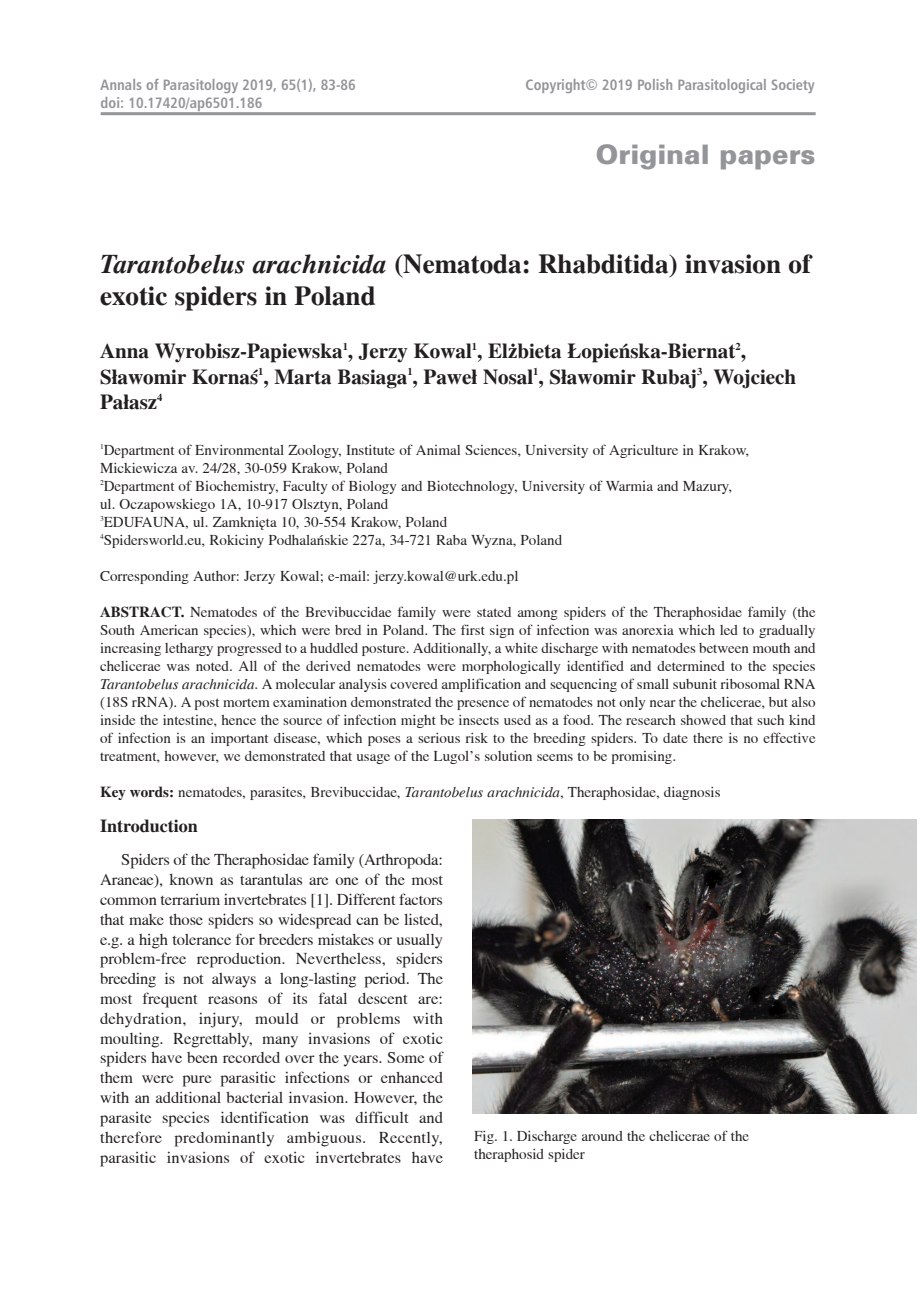
<style>
.page{position:relative;width:920px;height:1290px;background:#fff}
.page>*{position:absolute;margin:0;border:0;box-sizing:border-box;transform-origin:0 0}
.t1{font:700 27px/32.4px "Toronto";color:#231f20}
.t2{font:27px "USA Black";color:#939598}
.t3{font:700 21px/25.2px "Toronto";color:#231f20}
.t4{font:700 18px "Toronto";color:#231f20}
.t5{font:16.5px/19.8px "Toronto";letter-spacing:.005em;color:#231f20;text-align:justify}
.t6{font:15px/18px "Toronto";color:#231f20}
.t7{font:15px "Humnst 777 Cn PL Bold A";color:#939598}
.s1{font-style:italic}
.s2{font-weight:700}
</style>
<div class="page">
<hr style="left:101px;top:112px;width:715px;height:3px;background:#939598">
<img style="left:473px;top:819px;width:443px;height:295px">
<p class="t7" style="left:101px;top:76px;width:257px">Annals of Parasitology 2019, 65(1), 83-86</p>
<p class="t7" style="left:526px;top:76px;width:291px">Copyright© 2019 Polish Parasitological Society</p>
<p class="t7" style="left:101px;top:94px;width:163px">doi: 10.17420/ap6501.186</p>
<h1 class="t2" style="left:596px;top:139px;width:221px">Original papers</h1>
<h1 class="t1" style="left:100px;top:247px;width:712px"><span class="s1">Tarantobelus arachnicida</span> (Nematoda: Rhabditida) invasion of exotic spiders in Poland</h1>
<h2 class="t3" style="left:100px;top:338px;width:698px">Anna Wyrobisz-Papiewska<sup>1</sup>, Jerzy Kowal<sup>1</sup>, Elżbieta Łopieńska-Biernat<sup>2</sup>,<br>Sławomir Kornaś<sup>1</sup>, Marta Basiaga<sup>1</sup>, Paweł Nosal<sup>1</sup>, Sławomir Rubaj<sup>3</sup>, Wojciech<br>Pałasz<sup>4</sup></h2>
<p class="t6" style="left:100px;top:441px;width:651px"><sup>1</sup>Department of Environmental Zoology, Institute of Animal Sciences, University of Agriculture in Krakow, Mickiewicza av. 24/28, 30-059 Krakow, Poland<br><sup>2</sup>Department of Biochemistry, Faculty of Biology and Biotechnology, University of Warmia and Mazury, ul. Oczapowskiego 1A, 10-917 Olsztyn, Poland<br><sup>3</sup>EDUFAUNA, ul. Zamknięta 10, 30-554 Krakow, Poland<br><sup>4</sup>Spidersworld.eu, Rokiciny Podhalańskie 227a, 34-721 Raba Wyzna, Poland</p>
<p class="t6" style="left:100px;top:567px;width:420px">Corresponding Author: Jerzy Kowal; e-mail: jerzy.kowal@urk.edu.pl</p>
<p class="t6" style="left:100px;top:603px;width:717px;text-align:justify"><span class="s2">ABSTRACT.</span> Nematodes of the Brevibuccidae family were stated among spiders of the Theraphosidae family (the South American species), which were bred in Poland. The first sign of infection was anorexia which led to gradually increasing lethargy progressed to a huddled posture. Additionally, a white discharge with nematodes between mouth and chelicerae was noted. All of the derived nematodes were morphologically identified and determined to the species <span class="s1">Tarantobelus arachnicida</span>. A molecular analysis covered amplification and sequencing of small subunit ribosomal RNA (18S rRNA). A post mortem examination demonstrated the presence of nematodes not only near the chelicerae, but also inside the intestine, hence the source of infection might be insects used as a food. The research showed that such kind of infection is an important disease, which poses a serious risk to the breeding spiders. To date there is no effective treatment, however, we demonstrated that usage of the Lugol’s solution seems to be promising.</p>
<p class="t6" style="left:100px;top:783px;width:622px"><span class="s2">Key words:</span> nematodes, parasites, Brevibuccidae, <span class="s1">Tarantobelus arachnicida</span>, Theraphosidae, diagnosis</p>
<p class="t4" style="left:100px;top:816px;width:99px">Introduction</p>
<p class="t5" style="left:100px;top:850px;width:345px;text-indent:21px">Spiders of the Theraphosidae family (Arthropoda:<br>Araneae), known as tarantulas are one of the most common terrarium invertebrates [1]. Different factors that make those spiders so widespread can be listed, e.g. a high tolerance for breeders mistakes or usually problem-free reproduction. Nevertheless, spiders breeding is not always a long-lasting period. The most frequent reasons of its fatal descent are: dehydration, injury, mould or problems with moulting. Regrettably, many invasions of exotic spiders have been recorded over the years. Some of them were pure parasitic infections or enhanced with an additional bacterial invasion. However, the parasite species identification was difficult and therefore predominantly ambiguous. Recently, parasitic invasions of exotic invertebrates have</p>
<p class="t6" style="left:474px;top:1127px;width:276px">Fig. 1. Discharge around the chelicerae of the theraphosid spider</p>
</div>
